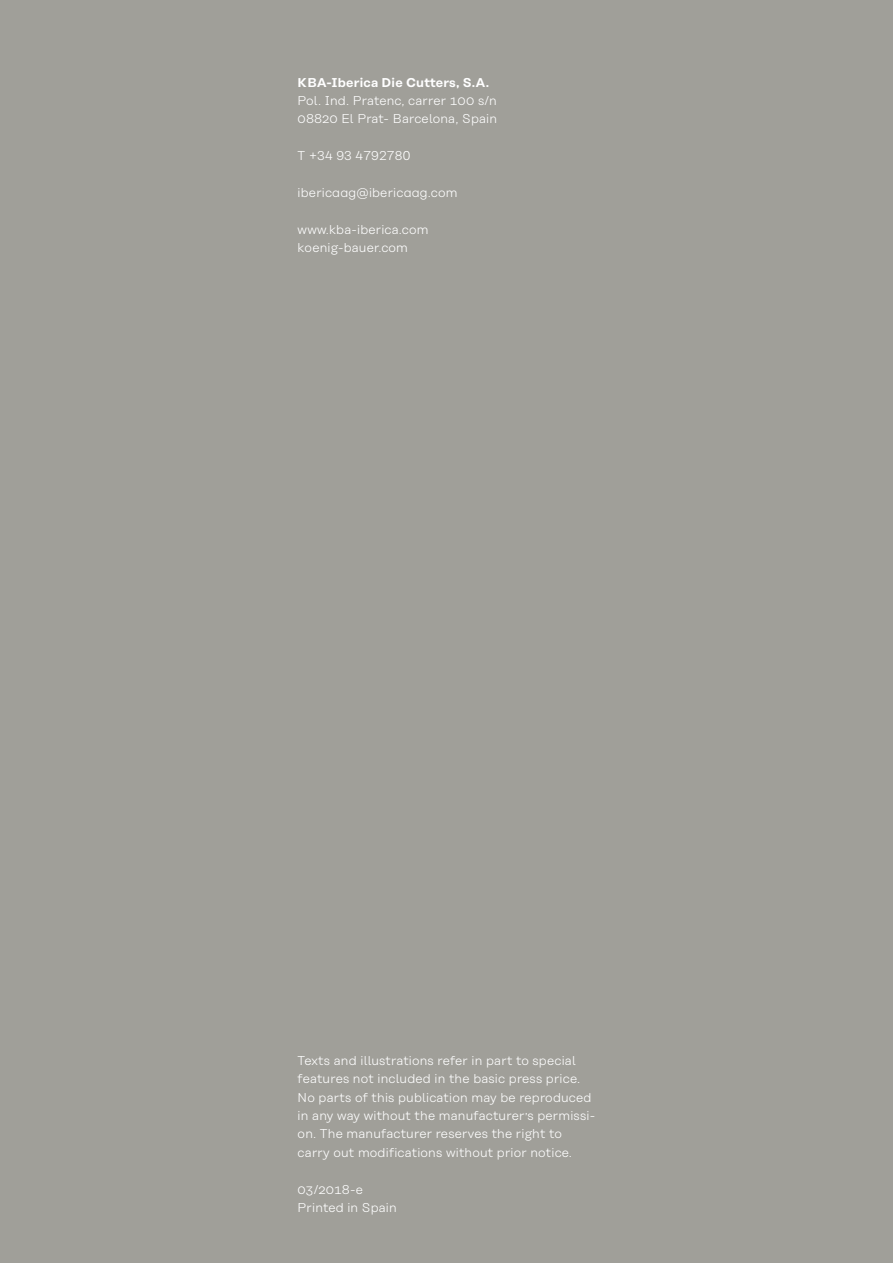
<style>
.page{position:relative;width:893px;height:1263px;background:#a09f99}
.page>*{position:absolute;margin:0;border:0;box-sizing:border-box;transform-origin:0 0}
.t1{font:300 12.75px/18.3px "Koenig&Bauer T";letter-spacing:.015em;color:#fff}
.t2{font:300 12.75px "Koenig&Bauer H";letter-spacing:.015em;color:#fff}
.t3{font:600 12.75px "Koenig&Bauer T";letter-spacing:.015em;color:#fff}
</style>
<div class="page">
<p class="t3" style="left:298px;top:75px;width:193px">KBA-Iberica Die Cutters, S.A.</p>
<p class="t1" style="left:298px;top:92px;width:201px">Pol. Ind. Pratenc, carrer 100 s/n<br>08820 El Prat- Barcelona, Spain</p>
<p class="t2" style="left:298px;top:149px;width:114px">T +34 93 4792780</p>
<p class="t2" style="left:298px;top:185px;width:161px">ibericaag@ibericaag.com</p>
<p class="t1" style="left:298px;top:220px;width:132px">www.kba-iberica.com koenig-bauer.com</p>
<p class="t1" style="left:298px;top:1051px;width:299px">Texts and illustrations refer in part to special features not included in the basic press price.<br>No parts of this publication may be reproduced in any way without the manufacturer’s permissi&shy;on. The manufacturer reserves the right to carry out modifications without prior notice.</p>
<p class="t1" style="left:298px;top:1180px;width:101px">03/2018-e<br>Printed in Spain</p>
</div>
